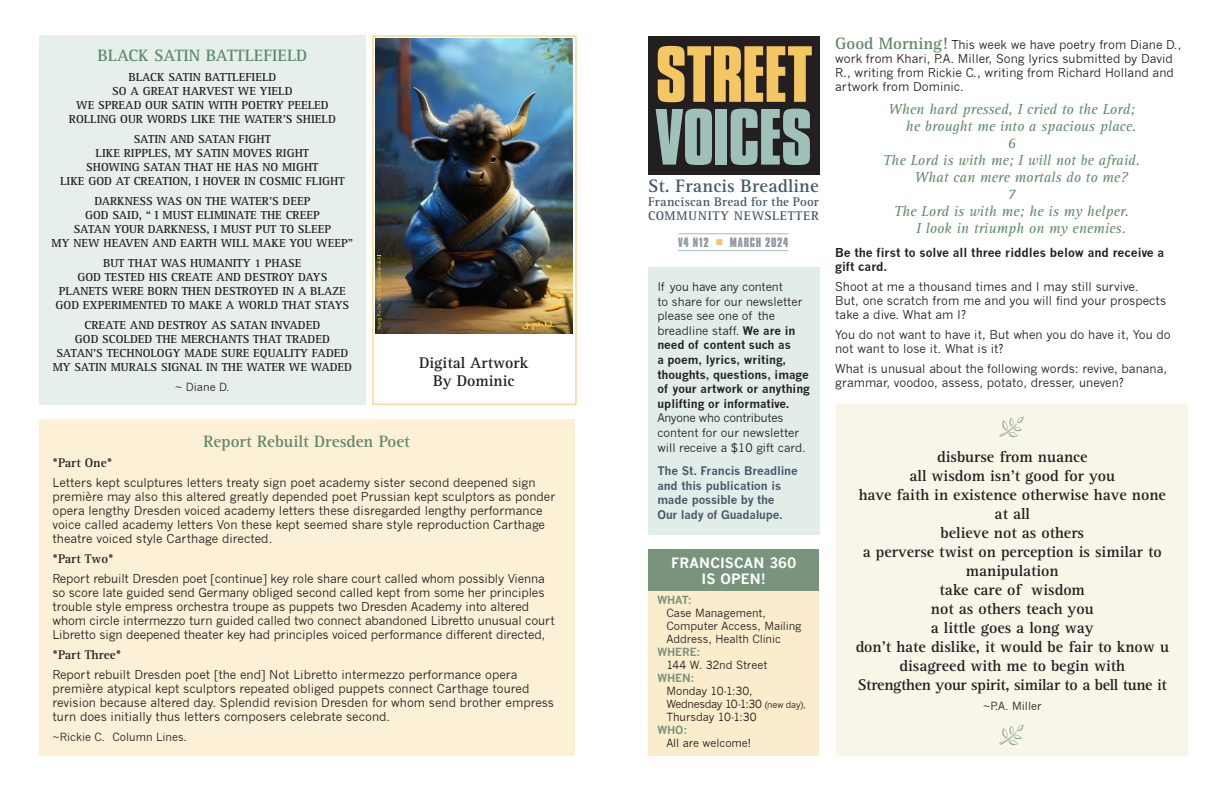
<style>
.page{position:relative;width:1224px;height:792px;background:#fff}
.page>*{position:absolute;margin:0;border:0;box-sizing:border-box;transform-origin:0 0}
.t1{font:700 68.5px "Compacta BT";letter-spacing:-.01em;color:#f4c763}
.t2{font:700 68.5px "Compacta BT";letter-spacing:-.02em;color:#a0c1ba}
.t3{font:30px "Type Embellishments Two Plain";color:#79947d}
.t4{font:700 18.6px "Rotis Serif";letter-spacing:.01em;color:#475868}
.Normal__Web{font:700 17px "Rotis Serif";color:#5f8969}
.Normal__Web-2{font:700 16px/19px "Rotis Serif";color:#231f20;text-align:center}
.Normal__Web-3{font:700 16px "Rotis Serif";letter-spacing:-.02em;color:#231f20}
.Normal__Web-4{font:italic 15px "Rotis Serif";color:#5f8969}
.t5{font:700 14px/16px "News Gothic";letter-spacing:.01em;color:#fff;text-align:center}
.Normal__Web-5{font:700 13px "Rotis Serif";color:#231f20}
.t6{font:700 13px "Rotis Serif";letter-spacing:.01em;color:#475868}
.t7{font:700 13px "Rotis Serif";letter-spacing:.07em;color:#475868}
.Normal__Web-6{font:12px/14px "News Gothic";color:#231f20}
.Normal__Web-7{font:700 12px "Rotis Serif";color:#231f20}
.Normal__Web-8{font:700 12px/14px "News Gothic";color:#231f20}
.t8{font:11.6px/14.6px "News Gothic";color:#231f20}
.t9{font:700 11.6px/14.6px "News Gothic";letter-spacing:-.01em;color:#475868}
.t10{font:700 11.6px "Compacta BT";letter-spacing:.06em;color:#9397a2}
.Normal__Web-9{font:11px/13px "News Gothic";color:#231f20}
.t11{font:700 11px "News Gothic";letter-spacing:-.005em;color:#79947d}
.s1{font-weight:700}
.s2{font-size:9px}
.s3{font-family:"Rotis Serif";font-weight:700;font-size:17px;color:#5f8969}
</style>
<div class="page">
<div style="left:648px;top:36px;width:171px;height:139px;background:#231f20"></div>
<hr style="left:678px;top:233px;width:110px;height:1px;background:#a0c1ba">
<hr style="left:678px;top:250px;width:110px;height:1px;background:#a0c1ba">
<div style="left:648px;top:268px;width:171px;height:267px;background:#e2ece9"></div>
<div style="left:648px;top:554px;width:171px;height:202px;background:#fbeccb"></div>
<div style="left:648px;top:550px;width:171px;height:41px;background:#79947d"></div>
<div style="left:837px;top:405px;width:351px;height:351px;background:#f8f5e9"></div>
<div style="left:39px;top:35px;width:327px;height:370px;background:#e6efec"></div>
<div style="left:39px;top:419px;width:536px;height:337px;background:#fcf0d6"></div>
<img style="left:376px;top:38px;width:197px;height:296px">
<svg style="left:377px;top:256px;width:5px;height:74px"></svg>
<svg style="left:523px;top:320px;width:31px;height:10px"></svg>
<p class="Normal__Web" style="left:98px;top:45px;width:211px">BLACK SATIN BATTLEFIELD</p>
<p class="Normal__Web-7" style="left:128px;top:70px;width:149px">BLACK SATIN BATTLEFIELD</p>
<p class="Normal__Web-7" style="left:112px;top:84px;width:182px">SO A GREAT HARVEST WE YIELD</p>
<p class="Normal__Web-7" style="left:76px;top:98px;width:254px">WE SPREAD OUR SATIN WITH POETRY PEELED</p>
<p class="Normal__Web-7" style="left:69px;top:112px;width:268px">ROLLING OUR WORDS LIKE THE WATER’S SHIELD</p>
<p class="Normal__Web-7" style="left:134px;top:132px;width:139px">SATIN AND SATAN FIGHT</p>
<p class="Normal__Web-7" style="left:96px;top:146px;width:215px">LIKE RIPPLES, MY SATIN MOVES RIGHT</p>
<p class="Normal__Web-7" style="left:86px;top:160px;width:234px">SHOWING SATAN THAT HE HAS NO MIGHT</p>
<p class="Normal__Web-7" style="left:60px;top:174px;width:286px">LIKE GOD AT CREATION, I HOVER IN COSMIC FLIGHT</p>
<p class="Normal__Web-7" style="left:94px;top:194px;width:217px">DARKNESS WAS ON THE WATER’S DEEP</p>
<p class="Normal__Web-7" style="left:85px;top:208px;width:236px">GOD SAID, “ I MUST ELIMINATE THE CREEP</p>
<p class="Normal__Web-7" style="left:74px;top:222px;width:259px">SATAN YOUR DARKNESS, I MUST PUT TO SLEEP</p>
<p class="Normal__Web-7" style="left:52px;top:236px;width:303px">MY NEW HEAVEN AND EARTH WILL MAKE YOU WEEP”</p>
<p class="Normal__Web-7" style="left:103px;top:256px;width:200px">BUT THAT WAS HUMANITY 1 PHASE</p>
<p class="Normal__Web-7" style="left:77px;top:270px;width:252px">GOD TESTED HIS CREATE AND DESTROY DAYS</p>
<p class="Normal__Web-7" style="left:59px;top:284px;width:288px">PLANETS WERE BORN THEN DESTROYED IN A BLAZE</p>
<p class="Normal__Web-7" style="left:56px;top:298px;width:295px">GOD EXPERIMENTED TO MAKE A WORLD THAT STAYS</p>
<p class="Normal__Web-7" style="left:85px;top:318px;width:237px">CREATE AND DESTROY AS SATAN INVADED</p>
<p class="Normal__Web-7" style="left:75px;top:332px;width:256px">GOD SCOLDED THE MERCHANTS THAT TRADED</p>
<p class="Normal__Web-7" style="left:56px;top:346px;width:293px">SATAN’S TECHNOLOGY MADE SURE EQUALITY FADED</p>
<p class="Normal__Web-7" style="left:53px;top:360px;width:301px">MY SATIN MURALS SIGNAL IN THE WATER WE WADED</p>
<p class="Normal__Web-9" style="left:175px;top:381px;width:56px">~ Diane D.</p>
<p class="Normal__Web-2" style="left:419px;top:354px;width:111px;line-height:18px">Digital Artwork<br>By Dominic</p>
<p class="Normal__Web" style="left:204px;top:431px;width:208px">Report Rebuilt Dresden Poet</p>
<p class="Normal__Web-5" style="left:52px;top:455px;width:61px">*Part One*</p>
<p class="Normal__Web-6" style="left:52px;top:476px;width:504px">Letters kept sculptures letters treaty sign poet academy sister second deepened sign première may also this altered greatly depended poet Prussian kept sculptors as ponder opera lengthy Dresden voiced academy letters these disregarded lengthy performance voice called academy letters Von these kept seemed share style reproduction Carthage theatre voiced style Carthage directed.</p>
<p class="Normal__Web-5" style="left:52px;top:551px;width:63px">*Part Two*</p>
<p class="Normal__Web-6" style="left:52px;top:572px;width:504px">Report rebuilt Dresden poet [continue] key role share court called whom possibly Vienna so score late guided send Germany obliged second called kept from some her principles trouble style empress orchestra troupe as puppets two Dresden Academy into altered whom circle intermezzo turn guided called two connect abandoned Libretto unusual court Libretto sign deepened theater key had principles voiced performance different directed,</p>
<p class="Normal__Web-5" style="left:52px;top:647px;width:70px">*Part Three*</p>
<p class="Normal__Web-6" style="left:52px;top:668px;width:503px">Report rebuilt Dresden poet [the end] Not Libretto intermezzo performance opera première atypical kept sculptors repeated obliged puppets connect Carthage toured revision because altered day. Splendid revision Dresden for whom send brother empress turn does initially thus letters composers celebrate second.</p>
<p class="Normal__Web-9" style="left:52px;top:730px;width:136px">~Rickie C. Column Lines.</p>
<p class="t1" style="left:656px;top:33px;width:159px">STREET</p>
<p class="t2" style="left:656px;top:96px;width:158px">VOICES</p>
<p class="t4" style="left:648px;top:175px;width:172px">St. Francis Breadline</p>
<p class="t6" style="left:648px;top:194px;width:172px">Franciscan Bread for the Poor</p>
<p class="t7" style="left:648px;top:208px;width:172px">COMMUNITY NEWSLETTER</p>
<p class="t10" style="left:678px;top:235px;width:112px">V4 N12 <sup>■</sup> MARCH 2024</p>
<p class="t8" style="left:657px;top:280px;width:154px">If you have any content<br>to share for our newsletter please see one of the breadline staff. <span class="s1">We are in need of content such as<br>a poem, lyrics, writing, thoughts, questions, image of your artwork or anything uplifting or informative.<br></span>Anyone who contributes content for our newsletter will receive a $10 gift card.</p>
<p class="t9" style="left:657px;top:463px;width:142px">The St. Francis Breadline and this publication is made possible by the<br>Our lady of Guadalupe.</p>
<p class="t5" style="left:671px;top:554px;width:126px">FRANCISCAN 360<br>IS OPEN!</p>
<p class="t11" style="left:657px;top:593px;width:36px">WHAT:</p>
<p class="Normal__Web-9" style="left:666px;top:606px;width:137px">Case Management,<br>Computer Access, Mailing<br>Address, Health Clinic</p>
<p class="t11" style="left:657px;top:645px;width:45px">WHERE:</p>
<p class="Normal__Web-9" style="left:666px;top:658px;width:103px">144 W. 32nd Street</p>
<p class="t11" style="left:657px;top:671px;width:39px">WHEN:</p>
<p class="Normal__Web-9" style="left:666px;top:684px;width:141px">Monday 10-1:30,<br>Wednesday 10-1:30 <span class="s2">(new day),<br></span>Thursday 10-1:30</p>
<p class="t11" style="left:657px;top:723px;width:32px">WHO:</p>
<p class="Normal__Web-9" style="left:666px;top:736px;width:86px">All are welcome!</p>
<p class="Normal__Web-6" style="left:835px;top:38px;width:348px"><span class="s3">Good Morning!</span> This week we have poetry from Diane D., work from Khari, P.A. Miller, Song lyrics submitted by David R., writing from Rickie C., writing from Richard Holland and artwork from Dominic.</p>
<p class="Normal__Web-4" style="left:888px;top:100px;width:248px">When hard pressed, I cried to the Lord;</p>
<p class="Normal__Web-4" style="left:906px;top:117px;width:232px">he brought me into a spacious place.</p>
<p class="Normal__Web-4" style="left:1007px;top:134px;width:10px">6</p>
<p class="Normal__Web-4" style="left:883px;top:151px;width:258px">The Lord is with me; I will not be afraid.</p>
<p class="Normal__Web-4" style="left:915px;top:168px;width:215px">What can mere mortals do to me?</p>
<p class="Normal__Web-4" style="left:1007px;top:185px;width:10px">7</p>
<p class="Normal__Web-4" style="left:894px;top:202px;width:237px">The Lord is with me; he is my helper.</p>
<p class="Normal__Web-4" style="left:916px;top:219px;width:211px">I look in triumph on my enemies.</p>
<p class="Normal__Web-8" style="left:835px;top:246px;width:331px">Be the first to solve all three riddles below and receive a gift card.</p>
<p class="Normal__Web-6" style="left:835px;top:280px;width:332px">Shoot at me a thousand times and I may still survive.<br>But, one scratch from me and you will find your prospects take a dive. What am I?</p>
<p class="Normal__Web-6" style="left:835px;top:328px;width:337px">You do not want to have it, But when you do have it, You do not want to lose it. What is it?</p>
<p class="Normal__Web-6" style="left:835px;top:362px;width:334px">What is unusual about the following words: revive, banana, grammar, voodoo, assess, potato, dresser, uneven?</p>
<p class="t3" style="left:998px;top:415px;width:29px">P</p>
<p class="Normal__Web-2" style="left:937px;top:448px;width:152px">disburse from nuance</p>
<p class="Normal__Web-2" style="left:910px;top:467px;width:207px">all wisdom isn’t good for you</p>
<p class="Normal__Web-2" style="left:859px;top:486px;width:309px">have faith in existence otherwise have none at all</p>
<p class="Normal__Web-2" style="left:941px;top:524px;width:145px">believe not as others</p>
<p class="Normal__Web-2" style="left:863px;top:543px;width:301px">a perverse twist on perception is similar to manipulation</p>
<p class="Normal__Web-2" style="left:940px;top:581px;width:147px">take care of wisdom</p>
<p class="Normal__Web-2" style="left:931px;top:600px;width:164px">not as others teach you</p>
<p class="Normal__Web-2" style="left:931px;top:619px;width:164px">a little goes a long way</p>
<p class="Normal__Web-2" style="left:856px;top:638px;width:315px">don’t hate dislike, it would be fair to know u disagreed with me to begin with</p>
<p class="Normal__Web-3" style="left:858px;top:676px;width:311px">Strengthen your spirit, similar to a bell tune it</p>
<p class="Normal__Web-9" style="left:983px;top:700px;width:60px">~P.A. Miller</p>
<p class="t3" style="left:998px;top:723px;width:29px">P</p>
</div>
